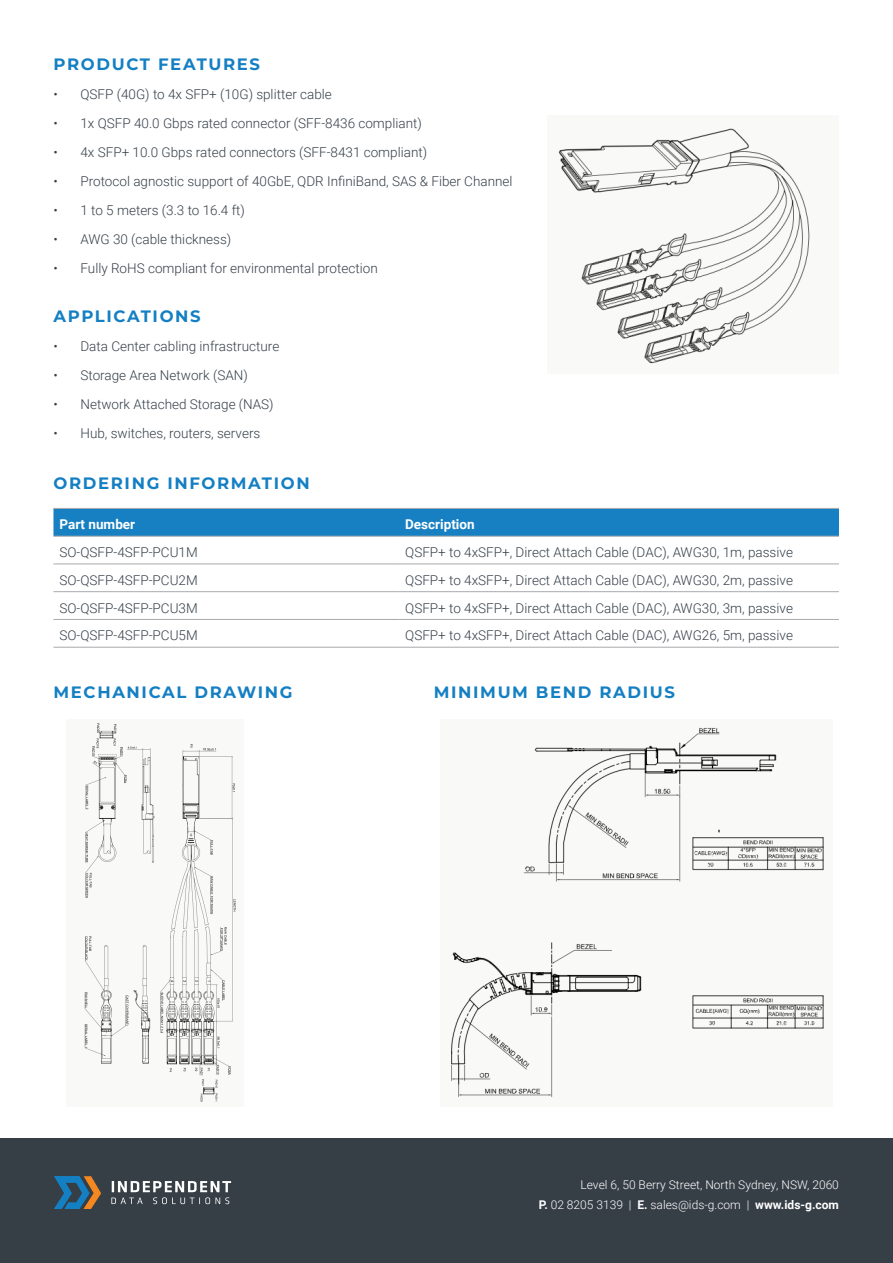
<style>
.page{position:relative;width:893px;height:1263px;background:#fff}
.page>*{position:absolute;margin:0;border:0;box-sizing:border-box;transform-origin:0 0}
.t1{font:700 16.5px "Montserrat";letter-spacing:.1em;color:#147fc3}
.t2{font:300 13.5px "Roboto";color:#353f47}
.t3{font:700 13.5px "Roboto";color:#fff}
.t4{font:300 12px/19.5px "Roboto";color:#fff;text-align:right}
.s1{font-weight:700}
</style>
<div class="page">
<div style="left:0;top:1138px;width:893px;height:125px;background:#363e46"></div>
<svg style="left:111px;top:1181px;width:120px;height:23px"></svg>
<svg style="left:54px;top:1176px;width:47px;height:33px"></svg>
<div style="left:53px;top:509px;width:786px;height:27px;background:#1680c3"></div>
<hr style="left:53px;top:508px;width:346px;height:1px;background:#a8a9ad">
<hr style="left:399px;top:508px;width:440px;height:1px;background:#a8a9ad">
<hr style="left:53px;top:536px;width:346px;height:1px;background:#a8a9ad">
<hr style="left:399px;top:536px;width:440px;height:1px;background:#a8a9ad">
<hr style="left:53px;top:564px;width:346px;height:1px;background:#a8a9ad">
<hr style="left:399px;top:564px;width:440px;height:1px;background:#a8a9ad">
<hr style="left:53px;top:591px;width:346px;height:1px;background:#a8a9ad">
<hr style="left:399px;top:591px;width:440px;height:1px;background:#a8a9ad">
<hr style="left:53px;top:619px;width:346px;height:1px;background:#a8a9ad">
<hr style="left:399px;top:619px;width:440px;height:1px;background:#a8a9ad">
<hr style="left:53px;top:647px;width:346px;height:1px;background:#a8a9ad">
<hr style="left:399px;top:647px;width:440px;height:1px;background:#a8a9ad">
<img style="left:558px;top:128px;width:252px;height:236px">
<img style="left:84px;top:723px;width:152px;height:379px">
<img style="left:451px;top:727px;width:373px;height:371px">
<p class="t1" style="left:53px;top:52px;width:208px">PRODUCT FEATURES</p>
<p class="t2" style="left:53px;top:85px;width:280px">• QSFP (40G) to 4x SFP+ (10G) splitter cable</p>
<p class="t2" style="left:53px;top:114px;width:370px">• 1x QSFP 40.0 Gbps rated connector (SFF-8436 compliant)</p>
<p class="t2" style="left:53px;top:143px;width:375px">• 4x SFP+ 10.0 Gbps rated connectors (SFF-8431 compliant)</p>
<p class="t2" style="left:53px;top:172px;width:461px">• Protocol agnostic support of 40GbE, QDR InfiniBand, SAS &amp; Fiber Channel</p>
<p class="t2" style="left:53px;top:201px;width:193px">• 1 to 5 meters (3.3 to 16.4 ft)</p>
<p class="t2" style="left:53px;top:229px;width:179px">• AWG 30 (cable thickness)</p>
<p class="t2" style="left:53px;top:258px;width:326px">• Fully RoHS compliant for environmental protection</p>
<p class="t1" style="left:53px;top:304px;width:149px">APPLICATIONS</p>
<p class="t2" style="left:53px;top:337px;width:227px">• Data Center cabling infrastructure</p>
<p class="t2" style="left:53px;top:366px;width:196px">• Storage Area Network (SAN)</p>
<p class="t2" style="left:53px;top:395px;width:222px">• Network Attached Storage (NAS)</p>
<p class="t2" style="left:53px;top:424px;width:208px">• Hub, switches, routers, servers</p>
<p class="t1" style="left:53px;top:472px;width:258px">ORDERING INFORMATION</p>
<p class="t3" style="left:59px;top:515px;width:77px">Part number</p>
<p class="t3" style="left:405px;top:515px;width:71px">Description</p>
<p class="t2" style="left:59px;top:543px;width:140px">SO-QSFP-4SFP-PCU1M</p>
<p class="t2" style="left:405px;top:543px;width:389px">QSFP+ to 4xSFP+, Direct Attach Cable (DAC), AWG30, 1m, passive</p>
<p class="t2" style="left:59px;top:571px;width:140px">SO-QSFP-4SFP-PCU2M</p>
<p class="t2" style="left:405px;top:571px;width:389px">QSFP+ to 4xSFP+, Direct Attach Cable (DAC), AWG30, 2m, passive</p>
<p class="t2" style="left:59px;top:598px;width:140px">SO-QSFP-4SFP-PCU3M</p>
<p class="t2" style="left:405px;top:598px;width:389px">QSFP+ to 4xSFP+, Direct Attach Cable (DAC), AWG30, 3m, passive</p>
<p class="t2" style="left:59px;top:626px;width:140px">SO-QSFP-4SFP-PCU5M</p>
<p class="t2" style="left:405px;top:626px;width:389px">QSFP+ to 4xSFP+, Direct Attach Cable (DAC), AWG26, 5m, passive</p>
<p class="t1" style="left:53px;top:680px;width:241px">MECHANICAL DRAWING</p>
<p class="t1" style="left:434px;top:680px;width:243px">MINIMUM BEND RADIUS</p>
<p class="t4" style="left:539px;top:1175px;width:302px">Level 6, 50 Berry Street, North Sydney, NSW, 2060<br><span class="s1">P.</span> 02 8205 3139 | <span class="s1">E.</span> sales@ids-g.com | <span class="s1">www.ids-g.com</span></p>
</div>
